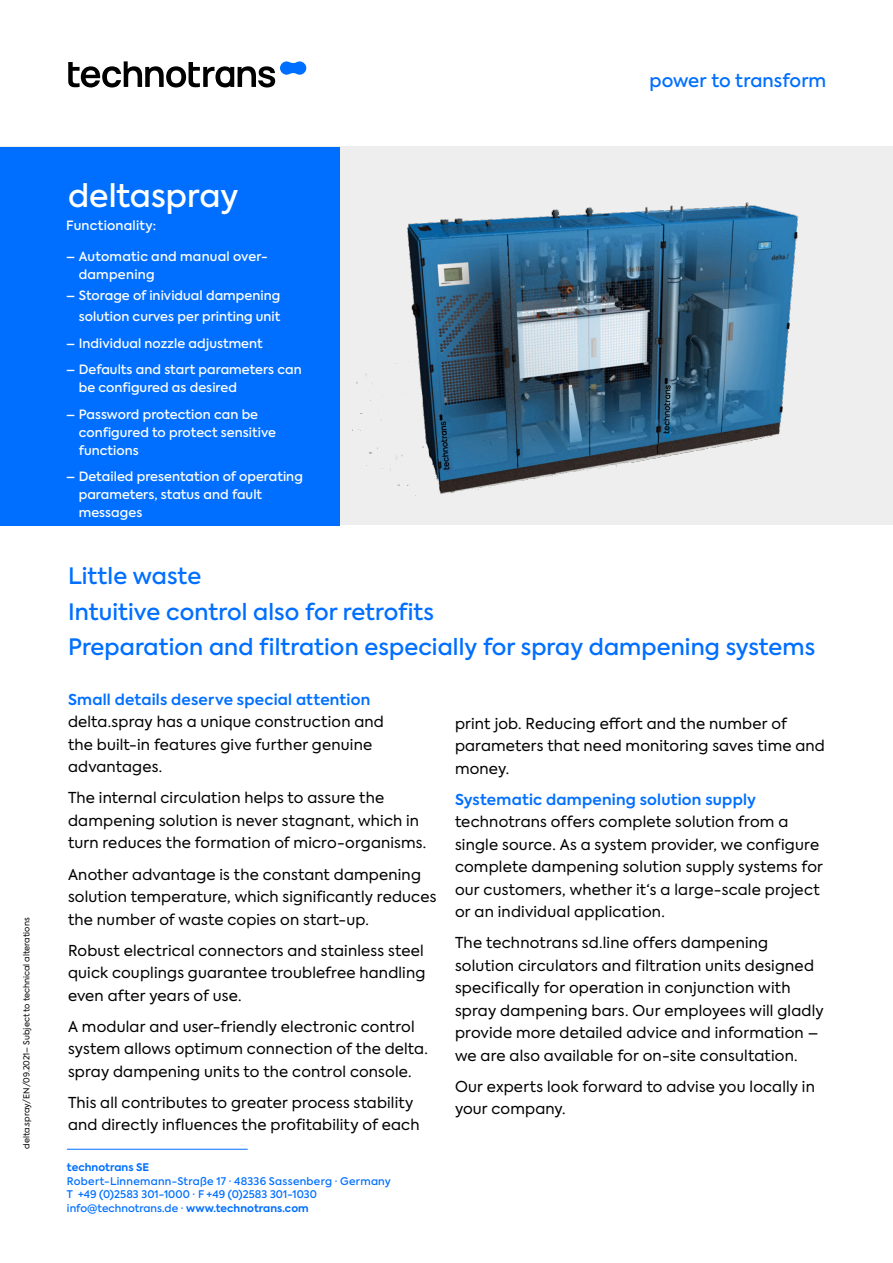
<style>
.page{position:relative;width:893px;height:1263px;background:#fff}
.page>*{position:absolute;margin:0;border:0;box-sizing:border-box;transform-origin:0 0}
.TEC_Headline_groß_An{font:500 31.5px "Axiforma";color:#fff}
.Highlights_Infobox{font:500 22.5px "Axiforma";letter-spacing:.005em;color:#006fff}
.Anleser{font:500 18px "Axiforma";letter-spacing:.005em;color:#006fff}
.Anleser-2{font:15px/22.5px "Axiforma";letter-spacing:.01em;color:#000}
.Subheadline_regular{font:15px/22.5px "Axiforma";letter-spacing:.015em;color:#000}
.Aufzählung_Infobox_V{font:500 12.75px/18px "Axiforma";letter-spacing:.005em;color:#fff}
.TEC_Fließtext{font:500 12.75px/18px "Axiforma";letter-spacing:.02em;color:#fff}
.t1{font:500 10.5px/13.5px "Axiforma";letter-spacing:.01em;color:#006fff}
.Druckmarkierung_regu{font:8.25px "Axiforma";color:#000}
.s1{font-weight:600;color:#006fff}
.s2{font-weight:700}
</style>
<div class="page">
<svg style="left:68px;top:61px;width:238px;height:26px"></svg>
<hr style="left:67px;top:1149px;width:181px;height:1px;background:#006fff">
<div style="left:0;top:147px;width:893px;height:378px;background:#eee"></div>
<div style="left:0;top:148px;width:340px;height:378px;background:#006fff"></div>
<img style="left:352px;top:202px;width:447px;height:294px">
<p class="Anleser" style="left:650px;top:69px;width:178px">power to transform</p>
<p class="Druckmarkierung_regu" style="left:21px;top:1149px;width:233px;rotate:-90deg">delta.spray/EN/09.2021– Subject to technical alterations</p>
<p class="TEC_Headline_groß_An" style="left:68px;top:175px;width:172px">deltaspray</p>
<p class="TEC_Fließtext" style="left:66px;top:216px;width:91px">Functionality:</p>
<p class="TEC_Fließtext" style="left:79px;top:248px;width:191px;text-indent:-12px">– Automatic and manual over&shy;dampening</p>
<p class="Aufzählung_Infobox_V" style="left:66px;top:285px;width:216px;line-height:21px;text-align:right">– Storage of inividual dampening solution curves per printing unit</p>
<p class="Aufzählung_Infobox_V" style="left:66px;top:334px;width:198px">– Individual nozzle adjustment</p>
<p class="Aufzählung_Infobox_V" style="left:79px;top:361px;width:224px;text-indent:-12px">– Defaults and start parameters can be configured as desired</p>
<p class="Aufzählung_Infobox_V" style="left:79px;top:405px;width:199px;text-indent:-12px">– Password protection can be configured to protect sensitive functions</p>
<p class="Aufzählung_Infobox_V" style="left:79px;top:468px;width:226px;text-indent:-12px">– Detailed presentation of operating parameters, status and fault messages</p>
<p class="Highlights_Infobox" style="left:68px;top:561px;width:135px">Little waste</p>
<p class="Highlights_Infobox" style="left:68px;top:597px;width:367px">Intuitive control also for retrofits</p>
<p class="Highlights_Infobox" style="left:68px;top:632px;width:749px">Preparation and filtration especially for spray dampening systems</p>
<p class="Anleser-2" style="left:68px;top:688px;width:317px"><span class="s1">Small details deserve special attention </span>delta.spray has a unique construction and the built-in features give further genuine advantages.</p>
<p class="Anleser-2" style="left:68px;top:787px;width:360px">The internal circulation helps to assure the dampening solution is never stagnant, which in turn reduces the formation of micro-organisms.</p>
<p class="Anleser-2" style="left:68px;top:863px;width:370px">Another advantage is the constant dampening solution temperature, which significantly reduces the number of waste copies on start-up.</p>
<p class="Anleser-2" style="left:68px;top:939px;width:359px;text-align:justify">Robust electrical connectors and stainless steel quick couplings guarantee troublefree handling even after years of use.</p>
<p class="Anleser-2" style="left:68px;top:1015px;width:361px">A modular and user-friendly electronic control system allows optimum connection of the delta. spray dampening units to the control console.</p>
<p class="Anleser-2" style="left:68px;top:1091px;width:353px">This all contributes to greater process stability and directly influences the profitability of each</p>
<p class="Anleser-2" style="left:455px;top:712px;width:371px">print job. Reducing effort and the number of parameters that need monitoring saves time and money.</p>
<p class="Subheadline_regular" style="left:455px;top:788px;width:369px"><span class="s1">Systematic dampening solution supply </span>technotrans offers complete solution from a single source. As a system provider, we configure complete dampening solution supply systems for our customers, whether it‘s a large-scale project or an individual application.</p>
<p class="Subheadline_regular" style="left:455px;top:932px;width:370px">The technotrans sd.line offers dampening solution circulators and filtration units designed specifically for operation in conjunction with spray dampening bars. Our employees will gladly provide more detailed advice and information – we are also available for on-site consultation.</p>
<p class="Subheadline_regular" style="left:455px;top:1075px;width:361px">Our experts look forward to advise you locally in your company.</p>
<p class="t1" style="left:67px;top:1161px;width:325px"><span class="s2">technotrans SE<br></span>Robert-Linnemann-Straße 17 · 48336 Sassenberg · Germany</p>
<p class="t1" style="left:67px;top:1188px;width:252px">T +49 (0)2583 301-1000 · F +49 (0)2583 301-1030</p>
<p class="t1" style="left:67px;top:1201px;width:243px">info@technotrans.de · <span class="s2">www.technotrans.com</span></p>
</div>
